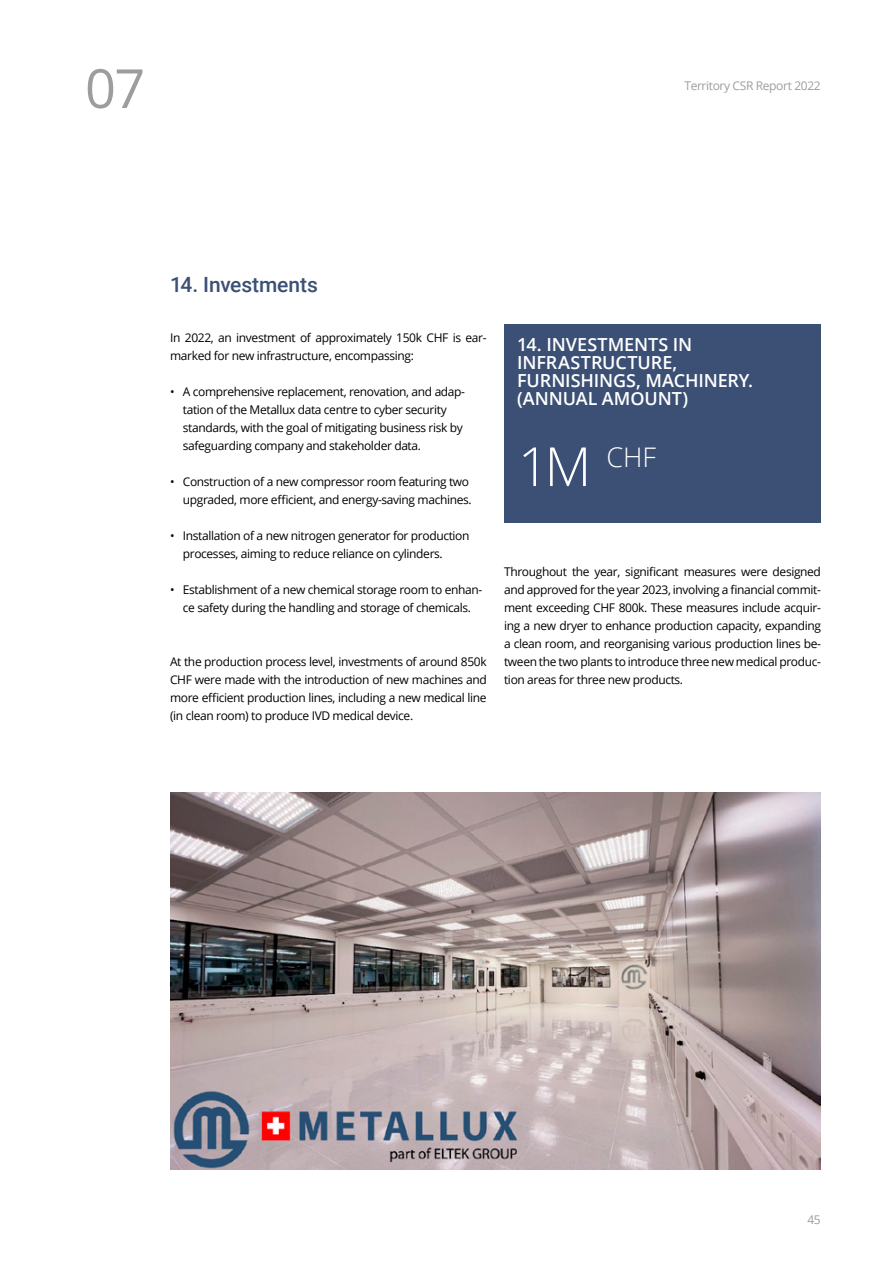
<style>
.page{position:relative;width:893px;height:1263px;background:#fff}
.page>*{position:absolute;margin:0;border:0;box-sizing:border-box;transform-origin:0 0}
.Numerazione_capitoli{font:54px "Open Sans";color:#9d9d9c}
.DATA_BIG{font:300 27px "Open Sans";color:#fff}
.H2_sottotitoli{font:500 21px "Roboto";letter-spacing:-.005em;color:#3b5074}
.Titolo_indicatori{font:600 18px/18px "Open Sans";letter-spacing:-.01em;color:#fff}
.t1{font:12px/18px "Open Sans";letter-spacing:-.03em;color:#000}
.t2{font:12px "Open Sans";letter-spacing:-.03em;color:#9d9d9c}
.s1{font-size:54px}
</style>
<div class="page">
<div style="left:504px;top:324px;width:317px;height:198px;background:#3b5074"></div>
<img style="left:170px;top:792px;width:651px;height:377px">
<p class="Numerazione_capitoli" style="left:85px;top:51px;width:62px">07</p>
<p class="t2" style="left:684px;top:77px;width:138px">Territory CSR Report 2022</p>
<p class="H2_sottotitoli" style="left:170px;top:270px;width:149px">14. Investments</p>
<p class="t1" style="left:170px;top:328px;width:318px">In 2022, an investment of approximately 150k CHF is ear&shy;marked for new infrastructure, encompassing:</p>
<p class="t1" style="left:183px;top:382px;width:284px;text-indent:-13px">• A comprehensive replacement, renovation, and adap&shy;tation of the Metallux data centre to cyber security standards, with the goal of mitigating business risk by safeguarding company and stakeholder data.</p>
<p class="t1" style="left:170px;top:472px;width:303px;text-align:right">• Construction of a new compressor room featuring two upgraded, more efficient, and energy-saving machines.</p>
<p class="t1" style="left:183px;top:526px;width:288px;text-indent:-13px">• Installation of a new nitrogen generator for production processes, aiming to reduce reliance on cylinders.</p>
<p class="t1" style="left:170px;top:580px;width:314px;text-align:center">• Establishment of a new chemical storage room to enhan&shy;ce safety during the handling and storage of chemicals.</p>
<p class="t1" style="left:170px;top:652px;width:318px;text-align:justify">At the production process level, investments of around 850k CHF were made with the introduction of new machines and more efficient production lines, including a new medical line (in clean room) to produce IVD medical device.</p>
<p class="Titolo_indicatori" style="left:517px;top:335px;width:237px">14. INVESTMENTS IN<br>INFRASTRUCTURE,<br>FURNISHINGS, MACHINERY. (ANNUAL AMOUNT)</p>
<p class="DATA_BIG" style="left:518px;top:438px;width:140px"><span class="s1">1M</span> CHF</p>
<p class="t1" style="left:504px;top:562px;width:318px;text-align:justify">Throughout the year, significant measures were designed and approved for the year 2023, involving a financial commit&shy;ment exceeding CHF 800k. These measures include acquir&shy;ing a new dryer to enhance production capacity, expanding a clean room, and reorganising various production lines be&shy;tween the two plants to introduce three new medical produc&shy;tion areas for three new products.</p>
<p class="t2" style="left:807px;top:1211px;width:15px">45</p>
</div>
